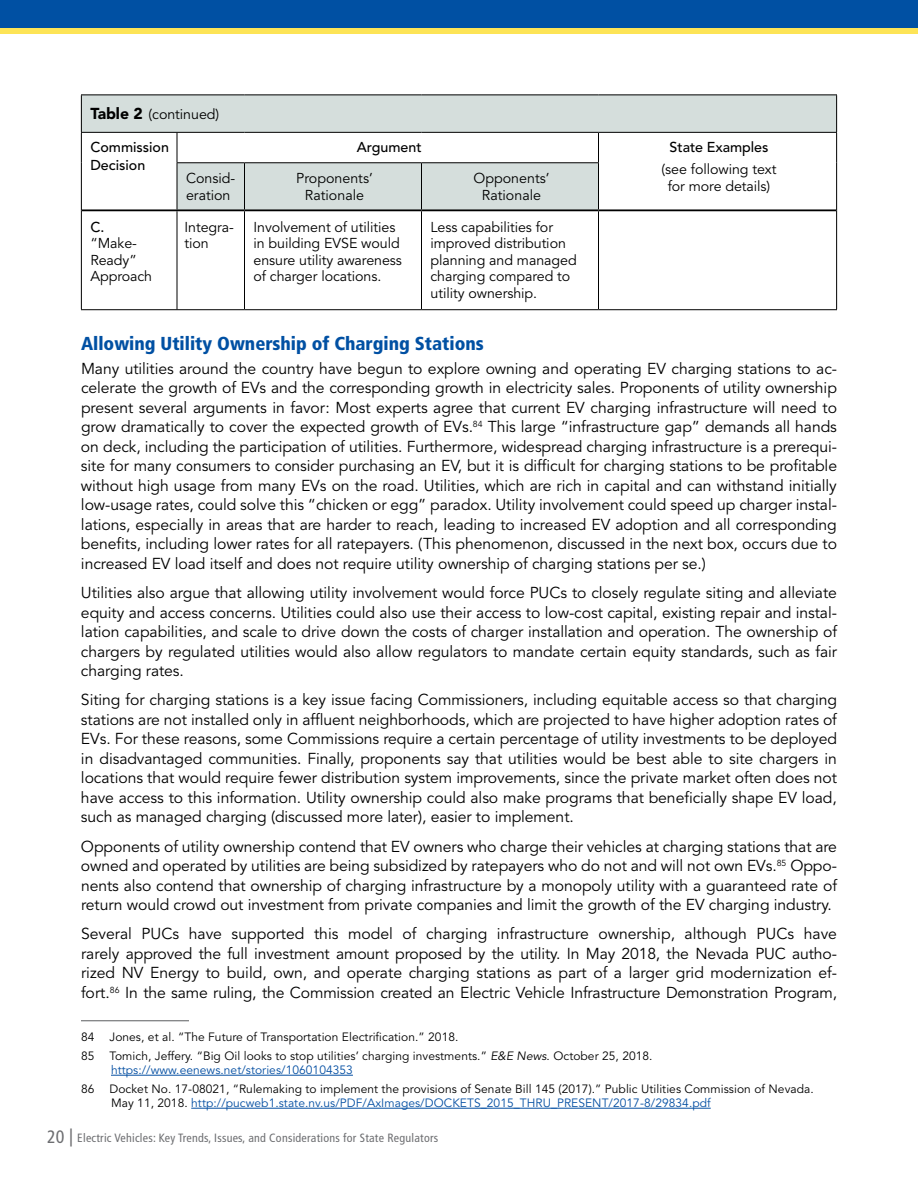
<style>
.page{position:relative;width:918px;height:1188px;background:#fff}
.page>*{position:absolute;margin:0;border:0;box-sizing:border-box;transform-origin:0 0}
.t1{font:900 condensed 18.75px "Frutiger LT Std";color:#0050a3}
.t2{font:15.75px/19.5px "Avenir";letter-spacing:-.005em;color:#000;text-align:justify}
.t3{font:14.25px/16.5px "Avenir";letter-spacing:-.005em;color:#000}
.t4{font:500 14.25px/17.2px "Avenir";color:#000}
.t5{font:12px/14.2px "Avenir";letter-spacing:.005em;color:#000}
.t6{font:condensed 12px "Frutiger LT Std";letter-spacing:.02em;color:#6d6e71}
.s1{font-weight:900;font-size:15.75px}
.s2{font-style:italic}
.s3{color:#034ea2}
.s4{font-size:18px}
</style>
<div class="page">
<div style="left:0;top:0;width:918px;height:32px;background:#0050a3"></div>
<div style="left:0;top:28px;width:918px;height:6px;background:#fde457"></div>
<div style="left:82px;top:95px;width:754px;height:37px;background:#d5dedc"></div>
<svg style="left:82px;top:133px;width:754px;height:176px"></svg>
<hr style="left:81px;top:94px;width:96px;height:1px;background:#000">
<hr style="left:81px;top:95px;width:1px;height:37px;background:#000">
<hr style="left:177px;top:94px;width:67px;height:1px;background:#000">
<hr style="left:244px;top:94px;width:178px;height:1px;background:#000">
<hr style="left:422px;top:94px;width:176px;height:1px;background:#000">
<hr style="left:598px;top:94px;width:239px;height:1px;background:#000">
<hr style="left:836px;top:95px;width:1px;height:37px;background:#000">
<hr style="left:81px;top:132px;width:96px;height:1px;background:#000">
<hr style="left:81px;top:133px;width:1px;height:30px;background:#000">
<hr style="left:177px;top:132px;width:67px;height:1px;background:#000">
<svg style="left:177px;top:133px;width:1px;height:29px"></svg>
<hr style="left:244px;top:132px;width:178px;height:1px;background:#000">
<hr style="left:422px;top:132px;width:176px;height:1px;background:#000">
<hr style="left:598px;top:132px;width:239px;height:1px;background:#000">
<svg style="left:598px;top:133px;width:1px;height:29px"></svg>
<hr style="left:836px;top:133px;width:1px;height:30px;background:#000">
<hr style="left:81px;top:163px;width:1px;height:47px;background:#000">
<hr style="left:177px;top:162px;width:67px;height:1px;background:#000">
<hr style="left:177px;top:163px;width:1px;height:46px;background:#000">
<hr style="left:244px;top:162px;width:178px;height:1px;background:#000">
<hr style="left:244px;top:163px;width:1px;height:46px;background:#000">
<hr style="left:422px;top:162px;width:177px;height:1px;background:#000">
<hr style="left:421px;top:163px;width:1px;height:46px;background:#000">
<hr style="left:598px;top:163px;width:1px;height:46px;background:#000">
<hr style="left:836px;top:163px;width:1px;height:47px;background:#000">
<hr style="left:81px;top:210px;width:1px;height:99px;background:#000">
<hr style="left:177px;top:211px;width:1px;height:98px;background:#000">
<hr style="left:244px;top:211px;width:1px;height:98px;background:#000">
<hr style="left:421px;top:211px;width:1px;height:98px;background:#000">
<hr style="left:598px;top:211px;width:1px;height:98px;background:#000">
<hr style="left:836px;top:210px;width:1px;height:99px;background:#000">
<hr style="left:81px;top:309px;width:96px;height:1px;background:#000">
<hr style="left:177px;top:309px;width:67px;height:1px;background:#000">
<hr style="left:244px;top:309px;width:178px;height:1px;background:#000">
<hr style="left:422px;top:309px;width:176px;height:1px;background:#000">
<hr style="left:598px;top:309px;width:239px;height:1px;background:#000">
<hr style="left:82px;top:209px;width:95px;height:2px;background:#000">
<hr style="left:177px;top:209px;width:67px;height:2px;background:#000">
<hr style="left:244px;top:209px;width:178px;height:2px;background:#000">
<hr style="left:422px;top:209px;width:176px;height:2px;background:#000">
<hr style="left:598px;top:209px;width:238px;height:2px;background:#000">
<hr style="left:81px;top:1020px;width:108px;height:1px;background:#6d6e71">
<hr style="left:111px;top:1075px;width:242px;height:1px;background:#034ea2">
<hr style="left:191px;top:1108px;width:520px;height:1px;background:#034ea2">
<p class="t3" style="left:90px;top:106px;width:130px"><span class="s1">Table 2</span> (continued)</p>
<p class="t4" style="left:90px;top:139px;width:80px">Commission<br>Decision</p>
<p class="t4" style="left:357px;top:139px;width:66px">Argument</p>
<p class="t4" style="left:670px;top:139px;width:100px">State Examples</p>
<p class="t3" style="left:662px;top:161px;width:116px;line-height:17.2px;text-align:center">(see following text for more details)</p>
<p class="t3" style="left:186px;top:169px;width:51px;line-height:17.2px">Consid&shy;eration</p>
<p class="t3" style="left:296px;top:169px;width:78px;line-height:17.2px;text-align:center">Proponents’<br>Rationale</p>
<p class="t3" style="left:474px;top:169px;width:78px;line-height:17.2px;text-align:center">Opponents’<br>Rationale</p>
<p class="t3" style="left:185px;top:219px;width:51px">Integra&shy;tion</p>
<p class="t3" style="left:254px;top:219px;width:150px">Involvement of utilities in building EVSE would ensure utility awareness of charger locations.</p>
<p class="t3" style="left:431px;top:219px;width:148px">Less capabilities for improved distribution planning and managed charging compared to utility ownership.</p>
<p class="t1" style="left:81px;top:332px;width:404px">Allowing Utility Ownership of Charging Stations</p>
<p class="t2" style="left:81px;top:359px;width:758px">Many utilities around the country have begun to explore owning and operating EV charging stations to ac&shy;celerate the growth of EVs and the corresponding growth in electricity sales. Proponents of utility ownership present several arguments in favor: Most experts agree that current EV charging infrastructure will need to grow dramatically to cover the expected growth of EVs.<sup>84</sup> This large “infrastructure gap” demands all hands on deck, including the participation of utilities. Furthermore, widespread charging infrastructure is a prerequi&shy;site for many consumers to consider purchasing an EV, but it is difficult for charging stations to be profitable without high usage from many EVs on the road. Utilities, which are rich in capital and can withstand initially low-usage rates, could solve this “chicken or egg” paradox. Utility involvement could speed up charger instal&shy;lations, especially in areas that are harder to reach, leading to increased EV adoption and all corresponding benefits, including lower rates for all ratepayers. (This phenomenon, discussed in the next box, occurs due to increased EV load itself and does not require utility ownership of charging stations per se.)</p>
<p class="t2" style="left:81px;top:583px;width:758px">Utilities also argue that allowing utility involvement would force PUCs to closely regulate siting and alleviate equity and access concerns. Utilities could also use their access to low-cost capital, existing repair and instal&shy;lation capabilities, and scale to drive down the costs of charger installation and operation. The ownership of chargers by regulated utilities would also allow regulators to mandate certain equity standards, such as fair charging rates.</p>
<p class="t2" style="left:81px;top:691px;width:758px">Siting for charging stations is a key issue facing Commissioners, including equitable access so that charging stations are not installed only in affluent neighborhoods, which are projected to have higher adoption rates of EVs. For these reasons, some Commissions require a certain percentage of utility investments to be deployed in disadvantaged communities. Finally, proponents say that utilities would be best able to site chargers in locations that would require fewer distribution system improvements, since the private market often does not have access to this information. Utility ownership could also make programs that beneficially shape EV load, such as managed charging (discussed more later), easier to implement.</p>
<p class="t2" style="left:81px;top:837px;width:758px">Opponents of utility ownership contend that EV owners who charge their vehicles at charging stations that are owned and operated by utilities are being subsidized by ratepayers who do not and will not own EVs.<sup>85</sup> Oppo&shy;nents also contend that ownership of charging infrastructure by a monopoly utility with a guaranteed rate of return would crowd out investment from private companies and limit the growth of the EV charging industry.</p>
<p class="t2" style="left:81px;top:925px;width:758px">Several PUCs have supported this model of charging infrastructure ownership, although PUCs have rarely approved the full investment amount proposed by the utility. In May 2018, the Nevada PUC autho&shy;rized NV Energy to build, own, and operate charging stations as part of a larger grid modernization ef&shy;fort.<sup>86</sup> In the same ruling, the Commission created an Electric Vehicle Infrastructure Demonstration Program,</p>
<p class="t5" style="left:81px;top:1030px;width:15px">84</p>
<p class="t5" style="left:110px;top:1030px;width:351px">Jones, et al. “The Future of Transportation Electrification.” 2018.</p>
<p class="t5" style="left:81px;top:1049px;width:15px">85</p>
<p class="t5" style="left:110px;top:1049px;width:545px">Tomich, Jeffery. “Big Oil looks to stop utilities’ charging investments.” <span class="s2">E&amp;E News</span>. October 25, 2018. <span class="s3">https://www.eenews.net/stories/1060104353</span></p>
<p class="t5" style="left:81px;top:1082px;width:15px">86</p>
<p class="t5" style="left:110px;top:1082px;width:706px">Docket No. 17-08021, “Rulemaking to implement the provisions of Senate Bill 145 (2017).” Public Utilities Commission of Nevada.<br>May 11, 2018. <span class="s3">http://pucweb1.state.nv.us/PDF/AxImages/DOCKETS_2015_THRU_PRESENT/2017-8/29834.pdf</span></p>
<p class="t4" style="left:90px;top:219px;width:15px">C.</p>
<p class="t3" style="left:90px;top:236px;width:63px">“Make-<br>Ready”<br>Approach</p>
<p class="t6" style="left:47px;top:1130px;width:393px"><span class="s4">20 |</span> Electric Vehicles: Key Trends, Issues, and Considerations for State Regulators</p>
</div>
